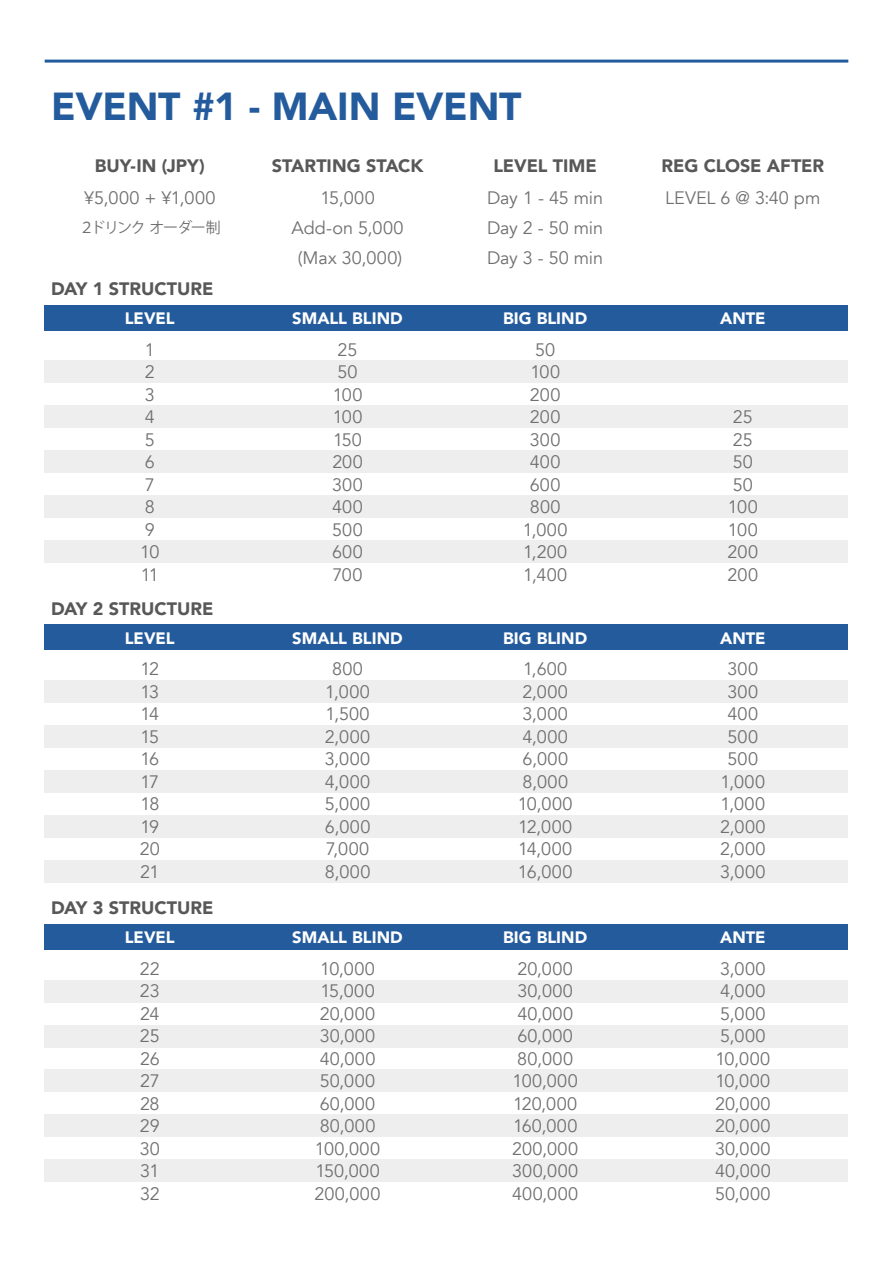
<style>
.page{position:relative;width:893px;height:1263px;background:#fff}
.page>*{position:absolute;margin:0;border:0;box-sizing:border-box;transform-origin:0 0}
.t1{font:900 39px "Avenir";letter-spacing:-.005em;color:#245b9d}
.t2{font:18px/22.5px "Avenir";letter-spacing:.025em;color:#707070;text-align:center}
.t3{font:900 18px "Avenir";letter-spacing:-.005em;color:#595858}
.t4{font:18px/22.5px "Avenir";color:#707070;text-align:center}
.t5{font:18px/22.5px "Avenir";letter-spacing:-.005em;color:#707070}
.t6{font:18px "Avenir";letter-spacing:.005em;color:#707070}
.t7{font:900 16.5px "Avenir";color:#fff}
.t8{font:15px "Koz Go Pr 6 N";letter-spacing:-.09em;color:#707070}
</style>
<div class="page">
<hr style="left:45px;top:60px;width:803px;height:3px;background:#245b9d">
<div style="left:45px;top:305px;width:803px;height:25px;background:#245b9d"></div>
<div style="left:45px;top:360px;width:803px;height:23px;background:#eee"></div>
<div style="left:45px;top:405px;width:803px;height:22px;background:#eee"></div>
<div style="left:45px;top:450px;width:803px;height:22px;background:#eee"></div>
<div style="left:45px;top:495px;width:803px;height:22px;background:#eee"></div>
<div style="left:45px;top:540px;width:803px;height:22px;background:#eee"></div>
<div style="left:45px;top:680px;width:803px;height:23px;background:#eee"></div>
<div style="left:45px;top:725px;width:803px;height:23px;background:#eee"></div>
<div style="left:45px;top:770px;width:803px;height:23px;background:#eee"></div>
<div style="left:45px;top:815px;width:803px;height:23px;background:#eee"></div>
<div style="left:45px;top:860px;width:803px;height:23px;background:#eee"></div>
<div style="left:45px;top:980px;width:803px;height:22px;background:#eee"></div>
<div style="left:45px;top:1025px;width:803px;height:22px;background:#eee"></div>
<div style="left:45px;top:1070px;width:803px;height:22px;background:#eee"></div>
<div style="left:45px;top:1114px;width:803px;height:23px;background:#eee"></div>
<div style="left:45px;top:1159px;width:803px;height:23px;background:#eee"></div>
<div style="left:45px;top:625px;width:803px;height:25px;background:#245b9d"></div>
<div style="left:45px;top:924px;width:803px;height:25px;background:#245b9d"></div>
<h1 class="t1" style="left:51px;top:73px;width:472px">EVENT #1 - MAIN EVENT</h1>
<p class="t3" style="left:95px;top:151px;width:112px">BUY-IN (JPY)</p>
<p class="t2" style="left:84px;top:187px;width:133px">¥5,000 + ¥1,000</p>
<p class="t8" style="left:79px;top:219px;width:143px">２ドリンク オーダー制</p>
<p class="t3" style="left:272px;top:151px;width:153px">STARTING STACK</p>
<p class="t2" style="left:291px;top:183px;width:114px;line-height:30px">15,000<br>Add-on 5,000 (Max 30,000)</p>
<p class="t3" style="left:493px;top:151px;width:105px">LEVEL TIME</p>
<p class="t2" style="left:487px;top:183px;width:118px;line-height:30px;text-align:justify">Day 1 - 45 min Day 2 - 50 min Day 3 - 50 min</p>
<p class="t3" style="left:51px;top:274px;width:164px">DAY 1 STRUCTURE</p>
<p class="t3" style="left:661px;top:151px;width:164px">REG CLOSE AFTER</p>
<p class="t6" style="left:665px;top:187px;width:157px">LEVEL 6 @ 3:40 pm</p>
<p class="t7" style="left:125px;top:304px;width:51px">LEVEL</p>
<p class="t7" style="left:292px;top:304px;width:112px">SMALL BLIND</p>
<p class="t7" style="left:503px;top:304px;width:86px">BIG BLIND</p>
<p class="t7" style="left:720px;top:304px;width:47px">ANTE</p>
<p class="t2" style="left:140px;top:339px;width:21px;text-align:left">1<br>2<br>3<br>4<br>5<br>6<br>7<br>8<br>9<br>10<br>11</p>
<p class="t4" style="left:332px;top:339px;width:32px">25<br>50<br>100<br>100<br>150<br>200<br>300<br>400<br>500<br>600<br>700</p>
<p class="t2" style="left:523px;top:339px;width:46px">50<br>100<br>200<br>200<br>300<br>400<br>600<br>800<br>1,000<br>1,200<br>1,400</p>
<p class="t3" style="left:51px;top:593px;width:164px">DAY 2 STRUCTURE</p>
<p class="t5" style="left:728px;top:406px;width:32px">25<br>25<br>50<br>50<br>100<br>100<br>200<br>200</p>
<p class="t7" style="left:125px;top:624px;width:51px">LEVEL</p>
<p class="t7" style="left:292px;top:624px;width:112px">SMALL BLIND</p>
<p class="t7" style="left:503px;top:624px;width:86px">BIG BLIND</p>
<p class="t7" style="left:720px;top:624px;width:47px">ANTE</p>
<p class="t2" style="left:140px;top:658px;width:21px;text-align:justify">12<br>13<br>14<br>15<br>16<br>17<br>18<br>19<br>20<br>21</p>
<p class="t2" style="left:325px;top:658px;width:47px">800<br>1,000<br>1,500<br>2,000<br>3,000<br>4,000<br>5,000<br>6,000<br>7,000<br>8,000</p>
<p class="t2" style="left:518px;top:658px;width:56px;text-align:left">1,600<br>2,000<br>3,000<br>4,000<br>6,000<br>8,000<br>10,000<br>12,000<br>14,000<br>16,000</p>
<p class="t2" style="left:720px;top:658px;width:47px">300<br>300<br>400<br>500<br>500<br>1,000<br>1,000<br>2,000<br>2,000<br>3,000</p>
<p class="t3" style="left:51px;top:892px;width:164px">DAY 3 STRUCTURE</p>
<p class="t7" style="left:125px;top:923px;width:51px">LEVEL</p>
<p class="t7" style="left:292px;top:923px;width:112px">SMALL BLIND</p>
<p class="t7" style="left:503px;top:923px;width:86px">BIG BLIND</p>
<p class="t7" style="left:720px;top:923px;width:47px">ANTE</p>
<p class="t2" style="left:140px;top:957px;width:22px;text-align:justify">22<br>23<br>24<br>25<br>26<br>27<br>28<br>29<br>30<br>31<br>32</p>
<p class="t2" style="left:315px;top:957px;width:67px">10,000<br>15,000<br>20,000<br>30,000<br>40,000<br>50,000<br>60,000<br>80,000<br>100,000<br>150,000<br>200,000</p>
<p class="t2" style="left:512px;top:957px;width:68px;text-align:left">20,000<br>30,000<br>40,000<br>60,000<br>80,000<br>100,000<br>120,000<br>160,000<br>200,000<br>300,000<br>400,000</p>
<p class="t2" style="left:715px;top:957px;width:57px;text-align:left">3,000<br>4,000<br>5,000<br>5,000<br>10,000<br>10,000<br>20,000<br>20,000<br>30,000<br>40,000<br>50,000</p>
</div>
